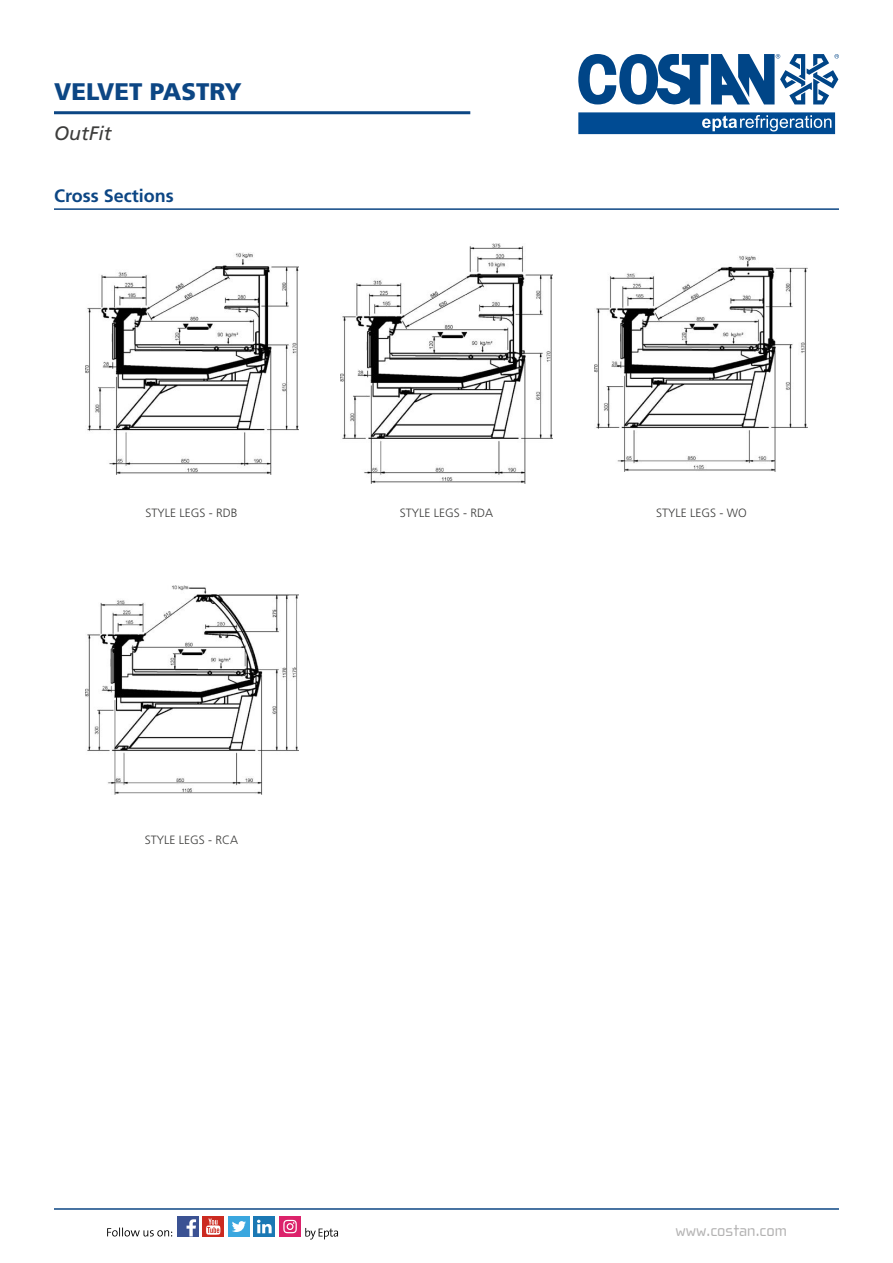
<style>
.page{position:relative;width:893px;height:1263px;background:#fff}
.page>*{position:absolute;margin:0;border:0;box-sizing:border-box;transform-origin:0 0}
.t1{font:900 24px "Frutiger LT Std";color:#0c4684}
.t2{font:italic 19.5px "Frutiger LT Std";color:#3c3c3b}
.t3{font:700 18px "Frutiger LT Std";color:#0c4684}
.t4{font:16.5px "Cholla Wide";color:#b3b2b2}
.t5{font:300 12px "Frutiger LT Std";color:#3c3c3b}
</style>
<div class="page">
<hr style="left:54px;top:111px;width:416px;height:3px;background:#0c4684">
<hr style="left:54px;top:208px;width:785px;height:2px;background:#0c4684">
<hr style="left:54px;top:1208px;width:785px;height:2px;background:#0c4684">
<div style="left:203px;top:1216px;width:21px;height:21px;background:#cb2a20"></div>
<svg style="left:206px;top:1218px;width:14px;height:17px"></svg>
<div style="left:177px;top:1216px;width:21px;height:21px;background:#3b5293"></div>
<svg style="left:187px;top:1219px;width:9px;height:17px"></svg>
<div style="left:254px;top:1216px;width:21px;height:21px;background:#1a78b4"></div>
<svg style="left:257px;top:1220px;width:15px;height:13px"></svg>
<div style="left:228px;top:1216px;width:22px;height:21px;background:#3aa7df"></div>
<svg style="left:232px;top:1221px;width:14px;height:11px"></svg>
<svg style="left:107px;top:1227px;width:65px;height:9px"></svg>
<svg style="left:305px;top:1228px;width:33px;height:11px"></svg>
<div style="left:279px;top:1216px;width:22px;height:21px;background:#dc226b"></div>
<svg style="left:283px;top:1220px;width:14px;height:13px"></svg>
<svg style="left:578px;top:54px;width:261px;height:80px"></svg>
<img style="left:86px;top:586px;width:212px;height:208px">
<img style="left:86px;top:253px;width:212px;height:222px">
<img style="left:340px;top:244px;width:213px;height:239px">
<img style="left:594px;top:256px;width:213px;height:215px">
<h1 class="t1" style="left:54px;top:77px;width:189px">VELVET PASTRY</h1>
<h2 class="t2" style="left:54px;top:122px;width:59px">OutFit</h2>
<h3 class="t3" style="left:54px;top:185px;width:121px">Cross Sections</h3>
<p class="t5" style="left:146px;top:506px;width:94px">STYLE LEGS - RDB</p>
<p class="t5" style="left:400px;top:506px;width:95px">STYLE LEGS - RDA</p>
<p class="t5" style="left:656px;top:506px;width:92px">STYLE LEGS - WO</p>
<p class="t5" style="left:145px;top:833px;width:95px">STYLE LEGS - RCA</p>
<h3 class="t4" style="left:675px;top:1221px;width:113px">www.costan.com</h3>
</div>
